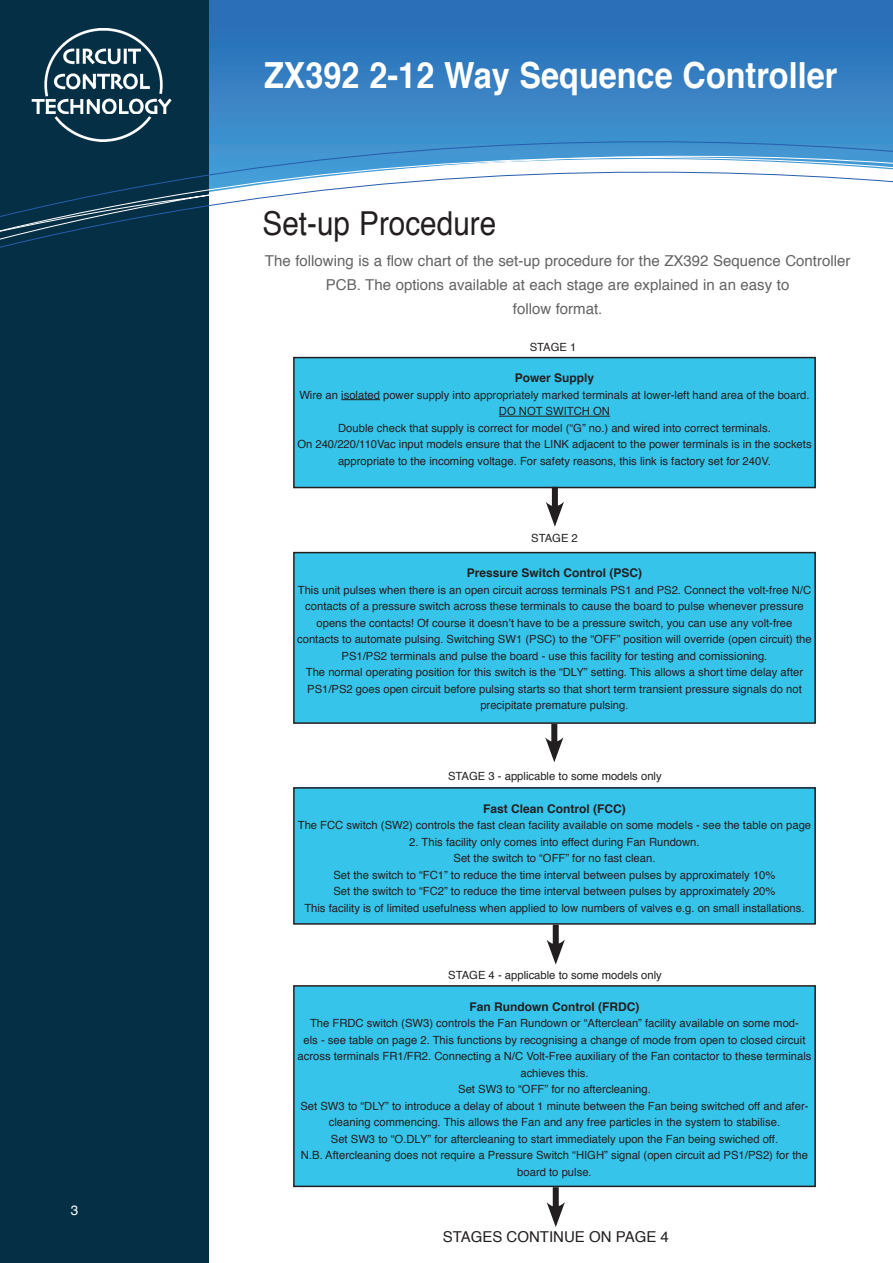
<style>
.page{position:relative;width:893px;height:1263px;background:#fff}
.page>*{position:absolute;margin:0;border:0;box-sizing:border-box;transform-origin:0 0}
.t1{font:700 36px "Helvetica";color:#fff;scale:.9 1}
.t2{font:33px "Helvetica";color:#231f20;scale:.9 1}
.t3{font:15px/24px "Helvetica";color:#636366;text-align:center}
.t4{font:15px "Helvetica";color:#231f20}
.t5{font:13.5px "Helvetica";color:#fff}
.t6{font:700 12px "Helvetica";color:#231f20}
.t7{font:11.25px/16.5px "Helvetica";color:#231f20;text-align:center}
</style>
<div class="page">
<svg style="left:209px;top:0;width:684px;height:141px;background:#337cc0"></svg>
<div style="left:0;top:0;width:209px;height:1263px;background:#052f45"></div>
<svg style="left:0;top:141px;width:893px;height:107px"></svg>
<img style="left:32px;top:29px;width:140px;height:112px">
<div style="left:294px;top:358px;width:521px;height:129px;background:#36c4ea"></div>
<hr style="left:341px;top:399px;width:39px;height:1px;background:#231f20">
<hr style="left:499px;top:416px;width:111px;height:1px;background:#231f20">
<div style="left:293px;top:357px;width:523px;height:131px;border:2px solid #231f20"></div>
<div style="left:552px;top:487px;width:6px;height:25px;background:#231f20"></div>
<svg style="left:546px;top:502px;width:18px;height:25px"></svg>
<div style="left:294px;top:553px;width:521px;height:170px;background:#36c4ea"></div>
<div style="left:293px;top:552px;width:523px;height:172px;border:2px solid #231f20"></div>
<div style="left:294px;top:788px;width:521px;height:136px;background:#36c4ea"></div>
<div style="left:293px;top:787px;width:523px;height:138px;border:2px solid #231f20"></div>
<div style="left:294px;top:986px;width:521px;height:200px;background:#36c4ea"></div>
<div style="left:293px;top:985px;width:523px;height:202px;border:2px solid #231f20"></div>
<div style="left:551px;top:724px;width:6px;height:23px;background:#231f20"></div>
<svg style="left:545px;top:737px;width:18px;height:25px"></svg>
<div style="left:553px;top:925px;width:6px;height:25px;background:#231f20"></div>
<svg style="left:547px;top:939px;width:18px;height:26px"></svg>
<div style="left:553px;top:1187px;width:6px;height:25px;background:#231f20"></div>
<svg style="left:547px;top:1202px;width:18px;height:25px"></svg>
<p class="t5" style="left:71px;top:1200px;width:9px">3</p>
<p class="t1" style="left:264px;top:46px;width:638px">ZX392 2-12 Way Sequence Controller</p>
<p class="t2" style="left:263px;top:198px;width:261px">Set-up Procedure</p>
<p class="t3" style="left:265px;top:250px;width:587px">The following is a flow chart of the set-up procedure for the ZX392 Sequence Controller<br>PCB. The options available at each stage are explained in an easy to</p>
<p class="t3" style="left:513px;top:298px;width:91px">follow format.</p>
<p class="t7" style="left:530px;top:339px;width:48px">STAGE 1</p>
<p class="t6" style="left:515px;top:368px;width:81px">Power Supply</p>
<p class="t7" style="left:299px;top:387px;width:512px">Wire an isolated power supply into appropriately marked terminals at lower-left hand area of the board.</p>
<p class="t7" style="left:499px;top:403px;width:113px">DO NOT SWITCH ON</p>
<p class="t7" style="left:338px;top:420px;width:434px">Double check that supply is correct for model (“G” no.) and wired into correct terminals.</p>
<p class="t7" style="left:297px;top:436px;width:516px">On 240/220/110Vac input models ensure that the LINK adjacent to the power terminals is in the sockets appropriate to the incoming voltage. For safety reasons, this link is factory set for 240V.</p>
<p class="t7" style="left:531px;top:530px;width:48px">STAGE 2</p>
<p class="t6" style="left:467px;top:563px;width:177px">Pressure Switch Control (PSC)</p>
<p class="t7" style="left:297px;top:582px;width:516px">This unit pulses when there is an open circuit across terminals PS1 and PS2. Connect the volt-free N/C contacts of a pressure switch across these terminals to cause the board to pulse whenever pressure opens the contacts! Of course it doesn’t have to be a pressure switch, you can use any volt-free contacts to automate pulsing. Switching SW1 (PSC) to the “OFF” position will override (open circuit) the PS1/PS2 terminals and pulse the board - use this facility for testing and comissioning.</p>
<p class="t7" style="left:306px;top:664px;width:499px">The normal operating position for this switch is the “DLY” setting. This allows a short time delay after<br>PS1/PS2 goes open circuit before pulsing starts so that short term transient pressure signals do not precipitate premature pulsing.</p>
<p class="t7" style="left:448px;top:768px;width:215px">STAGE 3 - applicable to some models only</p>
<p class="t6" style="left:483px;top:799px;width:144px">Fast Clean Control (FCC)</p>
<p class="t7" style="left:298px;top:817px;width:515px">The FCC switch (SW2) controls the fast clean facility available on some models - see the table on page</p>
<p class="t7" style="left:409px;top:834px;width:292px">2. This facility only comes into effect during Fan Rundown.</p>
<p class="t7" style="left:453px;top:850px;width:203px">Set the switch to “OFF” for no fast clean.</p>
<p class="t7" style="left:333px;top:867px;width:444px">Set the switch to “FC1” to reduce the time interval between pulses by approximately 10%</p>
<p class="t7" style="left:333px;top:883px;width:444px">Set the switch to “FC2” to reduce the time interval between pulses by approximately 20%</p>
<p class="t7" style="left:304px;top:900px;width:502px">This facility is of limited usefulness when applied to low numbers of valves e.g. on small installations.</p>
<p class="t7" style="left:448px;top:967px;width:215px">STAGE 4 - applicable to some models only</p>
<p class="t6" style="left:469px;top:997px;width:171px">Fan Rundown Control (FRDC)</p>
<p class="t7" style="left:297px;top:1015px;width:515px">The FRDC switch (SW3) controls the Fan Rundown or “Afterclean” facility available on some mod-<br>els - see table on page 2. This functions by recognising a change of mode from open to closed circuit across terminals FR1/FR2. Connecting a N/C Volt-Free auxiliary of the Fan contactor to these terminals achieves this.</p>
<p class="t7" style="left:458px;top:1081px;width:194px">Set SW3 to “OFF” for no aftercleaning.</p>
<p class="t7" style="left:300px;top:1098px;width:510px">Set SW3 to “DLY” to introduce a delay of about 1 minute between the Fan being switched off and afer&shy;cleaning commencing. This allows the Fan and any free particles in the system to stabilise.</p>
<p class="t7" style="left:331px;top:1131px;width:449px">Set SW3 to “O.DLY” for aftercleaning to start immediately upon the Fan being swiched off.</p>
<p class="t7" style="left:301px;top:1147px;width:509px">N.B. Aftercleaning does not require a Pressure Switch “HIGH” signal (open circuit ad PS1/PS2) for the board to pulse.</p>
<p class="t4" style="left:443px;top:1225px;width:228px">STAGES CONTINUE ON PAGE 4</p>
</div>
